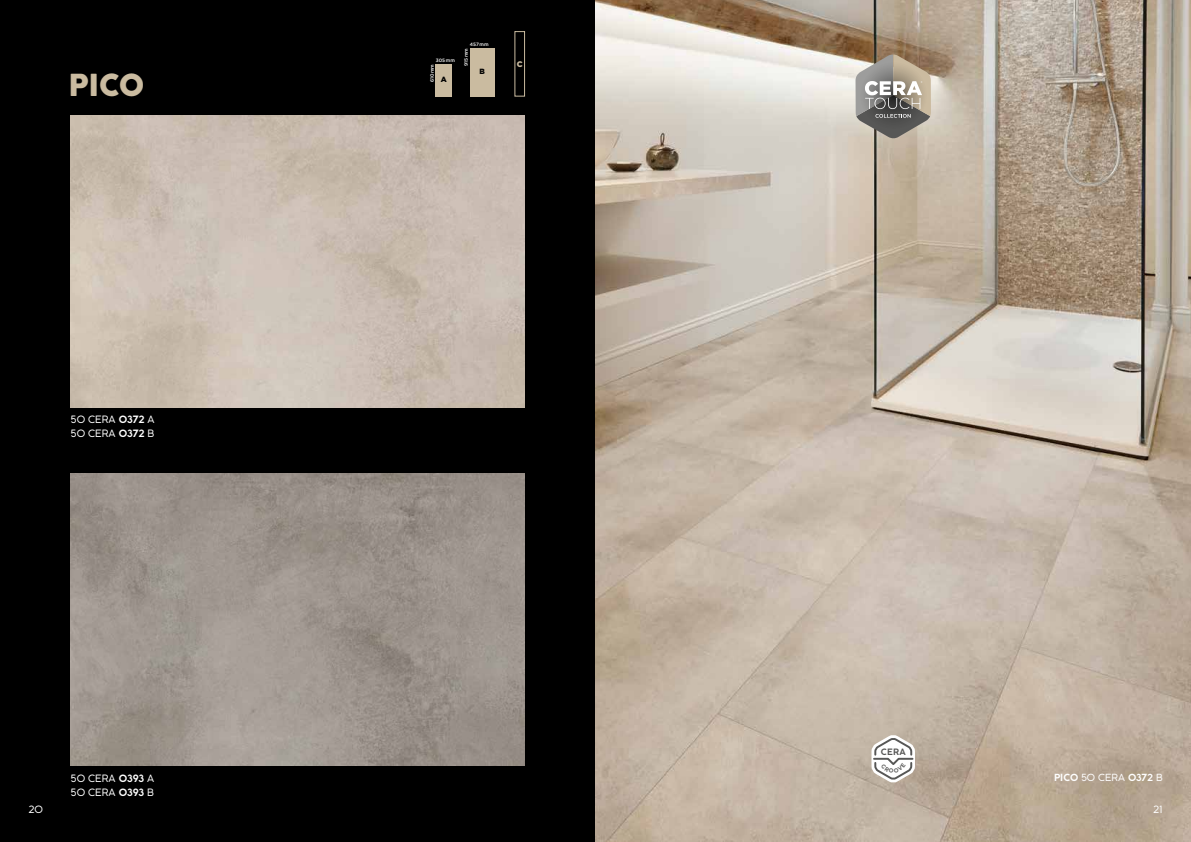
<style>
.page{position:relative;width:1191px;height:842px;background:#000}
.page>*{position:absolute;margin:0;border:0;box-sizing:border-box;transform-origin:0 0}
.t1{font:800 30px "Coco Gothic";color:#cabba0}
.t2{font:10px/14px "Coco Gothic";letter-spacing:-.005em;color:#fff}
.t3{font:700 9.7px "Coco Gothic";color:#fff}
.t4{font:700 8.7px "Coco Gothic";color:#575756}
.t5{font:900 8.1px "Gotham";color:#cabba0}
.t6{font:900 7.5px "Gotham";color:#000}
.t7{font:500 4.8px "Gotham";color:#fff}
.s1{font-weight:700}
.s2{font-weight:400}
</style>
<div class="page">
<img style="left:595px;top:0;width:596px;height:842px">
<div style="left:827px;top:28px;width:132px;height:137px;background:#fff;opacity:.1"></div>
<svg style="left:855px;top:54px;width:76px;height:85px"></svg>
<div style="left:514px;top:31px;width:11px;height:65px;border:1px solid #cabba0"></div>
<div style="left:470px;top:48px;width:25px;height:48px;background:#cabba0"></div>
<div style="left:436px;top:64px;width:16px;height:32px;background:#cabba0"></div>
<img style="left:71px;top:474px;width:453px;height:292px">
<img style="left:71px;top:115px;width:453px;height:292px">
<svg style="left:871px;top:735px;width:44px;height:47px"></svg>
<h1 class="t1" style="left:68px;top:63px;width:77px">PICO</h1>
<p class="t2" style="left:71px;top:413px;width:85px">50 CERA <span class="s1">0372</span> A<br>50 CERA <span class="s1">0372</span> B</p>
<p class="t2" style="left:71px;top:771px;width:85px">50 CERA <span class="s1">0393</span> A<br>50 CERA <span class="s1">0393</span> B</p>
<p class="t7" style="left:436px;top:58px;width:21px">305mm</p>
<p class="t7" style="left:429px;top:82px;width:20px;rotate:-90deg">610mm</p>
<p class="t6" style="left:441px;top:75px;width:8px">A</p>
<p class="t7" style="left:470px;top:42px;width:20px">457mm</p>
<p class="t7" style="left:463px;top:66px;width:19px;rotate:-90deg">915mm</p>
<p class="t6" style="left:479px;top:67px;width:7px">B</p>
<p class="t5" style="left:517px;top:59px;width:7px">C</p>
<p class="t4" style="left:880px;top:745px;width:26px">CERA</p>
<p class="t3" style="left:1054px;top:770px;width:110px">PICO <span class="s2">50 CERA</span> 0372 <span class="s2">B</span></p>
<p class="t2" style="left:28px;top:802px;width:16px">20</p>
<p class="t2" style="left:1153px;top:802px;width:11px">21</p>
</div>
